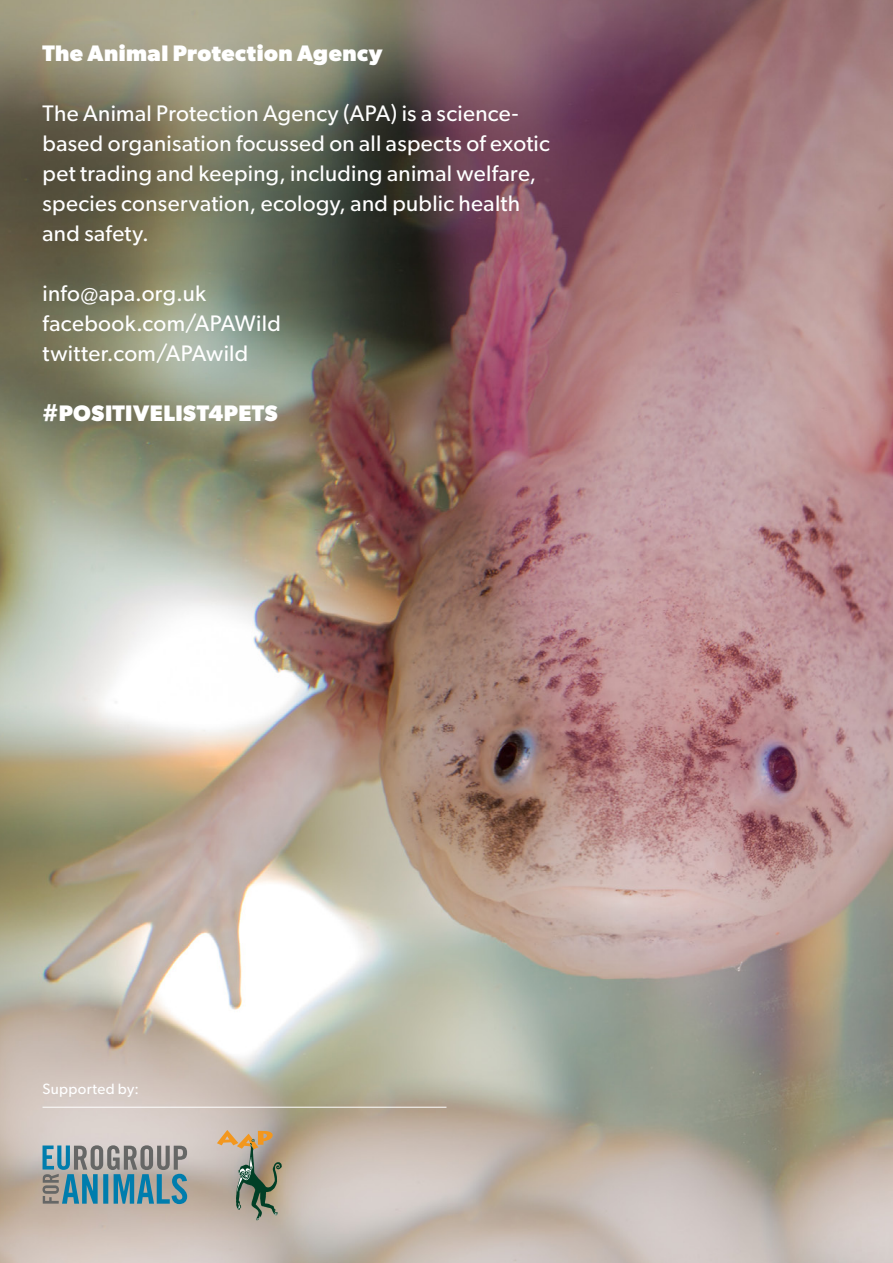
<style>
.page{position:relative;width:893px;height:1263px;background:#fff}
.page>*{position:absolute;margin:0;border:0;box-sizing:border-box;transform-origin:0 0}
.t1{font:22.5px/30px "Gibson";letter-spacing:.015em;color:#fff}
.t2{font:700 22.5px "Gibson";letter-spacing:.02em;color:#fff}
.t3{font:15px "Gibson";letter-spacing:.025em;color:#fff}
</style>
<div class="page">
<img style="left:0;top:0;width:893px;height:1263px">
<svg style="left:217px;top:1130px;width:65px;height:90px;background:#a19983"></svg>
<svg style="left:43px;top:1145px;width:144px;height:59px;background:#7a969f"></svg>
<hr style="left:43px;top:1107px;width:403px;height:1px;background:#fff">
<p class="t2" style="left:43px;top:39px;width:341px">The Animal Protection Agency</p>
<p class="t1" style="left:43px;top:97px;width:509px">The Animal Protection Agency (APA) is a science&shy;based organisation focussed on all aspects of exotic pet trading and keeping, including animal welfare, species conservation, ecology, and public health and safety.</p>
<p class="t1" style="left:43px;top:277px;width:240px">info@apa.org.uk facebook.com/APAWild twitter.com/APAwild</p>
<p class="t2" style="left:43px;top:399px;width:237px">#POSITIVELIST4PETS</p>
<p class="t3" style="left:43px;top:1079px;width:98px">Supported by:</p>
</div>
